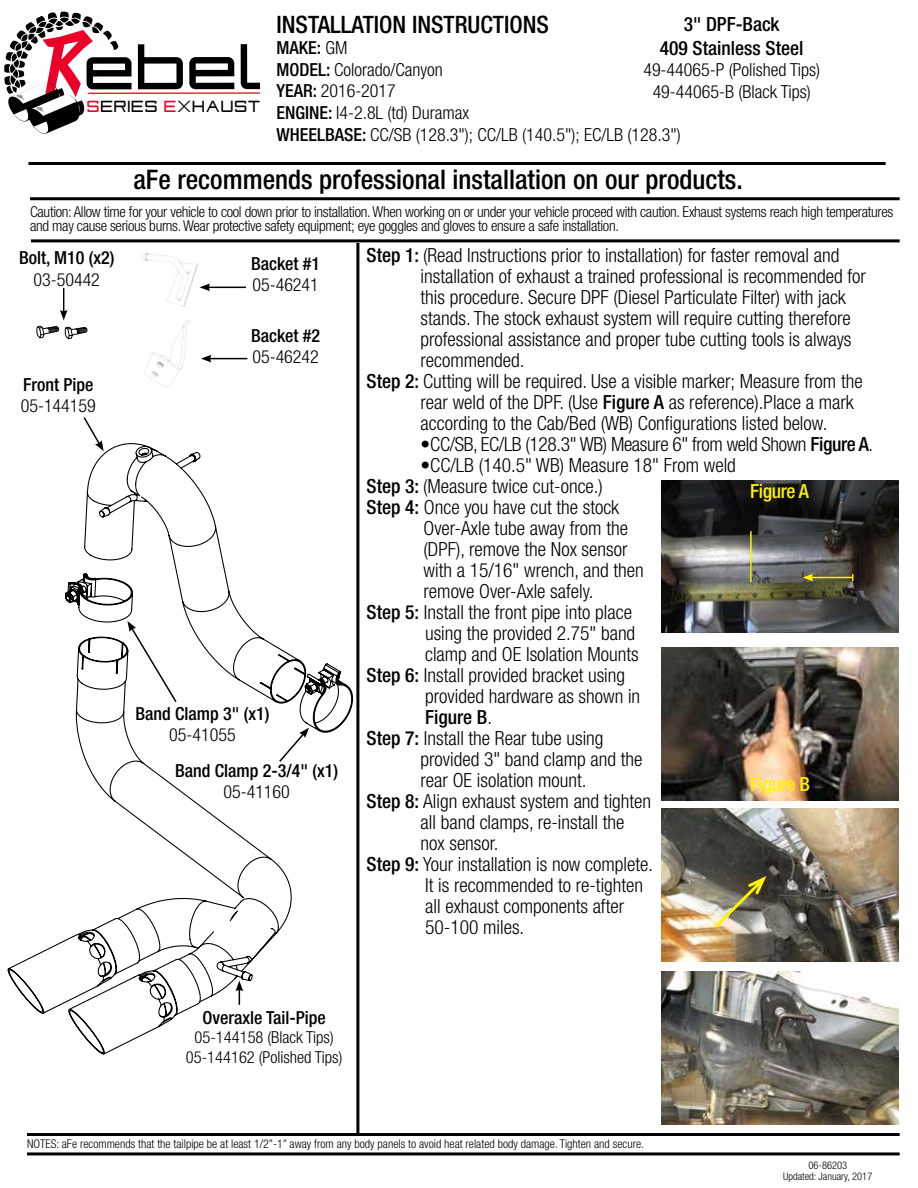
<style>
.page{position:relative;width:918px;height:1188px;background:#fff}
.page>*{position:absolute;margin:0;border:0;box-sizing:border-box;transform-origin:0 0}
.t1{font:102.75px "Blackpool Gothic NBP";color:#000}
.t2{font:500 condensed 27px "Helvetica Neue";color:#000}
.t3{font:25.65px "Blackpool Gothic NBP";letter-spacing:.025em;color:#000}
.t4{font:500 condensed 24px "Helvetica Neue";color:#000}
.t5{font:300 condensed 19.5px "Helvetica Neue";color:#000}
.t6{font:300 condensed 19.5px "Helvetica Neue";letter-spacing:-.02em;color:#000}
.t7{font:500 condensed 19.5px/23.4px "Helvetica Neue";color:#000;text-align:center}
.t8{font:500 condensed 19.5px "Helvetica Neue";letter-spacing:-.02em;color:#fff200}
.t9{font:300 condensed 18px/21.6px "Helvetica Neue";color:#000}
.t10{font:500 condensed 18px "Helvetica Neue";color:#000}
.t11{font:300 condensed 16.5px/19.8px "Helvetica Neue";color:#000;text-align:center}
.t12{font:300 condensed 15px/13.5px "Helvetica Neue";letter-spacing:-.02em;color:#000}
.t13{font:300 condensed 12px "Helvetica Neue";color:#000}
.t14{font:300 condensed 10.5px/10.5px "Helvetica Neue";color:#000;text-align:center}
.s1{color:#eb0029}
.s2{font-weight:500}
.s3{font-weight:300}
</style>
<div class="page">
<svg style="left:7px;top:443px;width:347px;height:612px"></svg>
<hr style="left:30px;top:197px;width:870px;height:3px;background:#000">
<hr style="left:31px;top:239px;width:869px;height:3px;background:#000">
<hr style="left:27px;top:1133px;width:873px;height:3px;background:#000">
<hr style="left:27px;top:1152px;width:873px;height:3px;background:#000">
<svg style="left:82px;top:417px;width:22px;height:34px"></svg>
<hr style="left:28px;top:162px;width:858px;height:3px;background:#000">
<hr style="left:356px;top:243px;width:3px;height:891px;background:#000">
<svg style="left:236px;top:981px;width:7px;height:24px"></svg>
<svg style="left:278px;top:728px;width:31px;height:35px"></svg>
<svg style="left:127px;top:621px;width:51px;height:83px"></svg>
<hr style="left:88px;top:92px;width:172px;height:2px;background:#ec2127">
<svg style="left:4px;top:11px;width:115px;height:123px"></svg>
<hr style="left:208px;top:287px;width:38px;height:1px;background:#000">
<svg style="left:60px;top:288px;width:8px;height:32px"></svg>
<img style="left:111px;top:239px;width:114px;height:67px">
<img style="left:144px;top:306px;width:87px;height:81px">
<img style="left:662px;top:648px;width:237px;height:153px">
<img style="left:662px;top:971px;width:237px;height:153px">
<img style="left:662px;top:480px;width:237px;height:153px">
<hr style="left:750px;top:531px;width:2px;height:51px;background:#fff200">
<hr style="left:811px;top:577px;width:42px;height:1px;background:#fff200">
<svg style="left:803px;top:574px;width:10px;height:7px"></svg>
<img style="left:661px;top:809px;width:237px;height:153px">
<svg style="left:712px;top:873px;width:58px;height:57px;background:#898466"></svg>
<svg style="left:37px;top:326px;width:22px;height:12px"></svg>
<svg style="left:65px;top:327px;width:23px;height:12px"></svg>
<hr style="left:209px;top:358px;width:38px;height:1px;background:#000">
<svg style="left:201px;top:355px;width:10px;height:7px"></svg>
<h1 class="t1" style="left:87px;top:-6px;width:181px">ebel</h1>
<h3 class="t3" style="left:88px;top:88px;width:175px"><span class="s1">S</span>ERIES <span class="s1">E</span>XHAUST</h3>
<p class="t4" style="left:276px;top:10px;width:274px">INSTALLATION INSTRUCTIONS</p>
<p class="t9" style="left:276px;top:37px;width:406px"><span class="s2">MAKE:</span> GM<br><span class="s2">MODEL:</span> Colorado/Canyon<br><span class="s2">YEAR:</span> 2016-2017<br><span class="s2">ENGINE:</span> I4-2.8L (td) Duramax<br><span class="s2">WHEELBASE:</span> CC/SB (128.3"); CC/LB (140.5"); EC/LB (128.3")</p>
<p class="t7" style="left:660px;top:12px;width:145px">3" DPF-Back<br>409 Stainless Steel</p>
<p class="t9" style="left:643px;top:59px;width:178px">49-44065-P (Polished Tips)</p>
<p class="t9" style="left:653px;top:81px;width:160px">49-44065-B (Black Tips)</p>
<h2 class="t2" style="left:133px;top:163px;width:611px">aFe recommends professional installation on our products.</h2>
<p class="t12" style="left:30px;top:205px;width:865px">Caution: Allow time for your vehicle to cool down prior to installation. When working on or under your vehicle proceed with caution. Exhaust systems reach high temperatures and may cause serious burns. Wear protective safety equipment; eye goggles and gloves to ensure a safe installation.</p>
<p class="t10" style="left:19px;top:247px;width:97px">Bolt, M10 (x2)</p>
<p class="t9" style="left:33px;top:268px;width:68px">03-50442</p>
<p class="t10" style="left:23px;top:374px;width:72px">Front Pipe</p>
<p class="t9" style="left:21px;top:395px;width:77px">05-144159</p>
<p class="t10" style="left:251px;top:252px;width:71px">Backet #1</p>
<p class="t9" style="left:252px;top:274px;width:68px">05-46241</p>
<p class="t10" style="left:251px;top:325px;width:71px">Backet #2</p>
<p class="t9" style="left:252px;top:346px;width:68px">05-46242</p>
<p class="t10" style="left:136px;top:702px;width:135px">Band Clamp 3" (x1)</p>
<p class="t9" style="left:169px;top:724px;width:68px">05-41055</p>
<p class="t10" style="left:175px;top:760px;width:164px">Band Clamp 2-3/4" (x1)</p>
<p class="t9" style="left:223px;top:781px;width:68px">05-41160</p>
<p class="t5" style="left:367px;top:243px;width:474px"><span class="s2">Step 1:</span> (Read Instructions prior to installation) for faster removal and</p>
<p class="t5" style="left:421px;top:264px;width:447px">installation of exhaust a trained professional is recommended for</p>
<p class="t5" style="left:421px;top:285px;width:427px">this procedure. Secure DPF (Diesel Particulate Filter) with jack</p>
<p class="t5" style="left:421px;top:306px;width:432px">stands. The stock exhaust system will require cutting therefore</p>
<p class="t5" style="left:421px;top:327px;width:432px">professional assistance and proper tube cutting tools is always</p>
<p class="t5" style="left:421px;top:348px;width:105px">recommended.</p>
<p class="t5" style="left:367px;top:369px;width:498px"><span class="s2">Step 2:</span> Cutting will be required. Use a visible marker; Measure from the</p>
<p class="t5" style="left:421px;top:390px;width:435px">rear weld of the DPF. (Use <span class="s2">Figure A</span> as reference).Place a mark</p>
<p class="t5" style="left:421px;top:411px;width:408px">according to the Cab/Bed (WB) Configurations listed below.</p>
<p class="t6" style="left:421px;top:432px;width:454px">•CC/SB, EC/LB (128.3" WB) Measure 6" from weld Shown <span class="s2">Figure A</span>.</p>
<p class="t5" style="left:421px;top:453px;width:317px">•CC/LB (140.5" WB) Measure 18" From weld</p>
<p class="t5" style="left:367px;top:474px;width:238px"><span class="s2">Step 3:</span> (Measure twice cut-once.)</p>
<p class="t5" style="left:367px;top:495px;width:254px"><span class="s2">Step 4:</span> Once you have cut the stock</p>
<p class="t5" style="left:424px;top:516px;width:206px">Over-Axle tube away from the</p>
<p class="t5" style="left:424px;top:537px;width:205px">(DPF), remove the Nox sensor</p>
<p class="t5" style="left:424px;top:558px;width:222px">with a 15/16" wrench, and then</p>
<p class="t5" style="left:424px;top:579px;width:172px">remove Over-Axle safely.</p>
<p class="t5" style="left:367px;top:600px;width:267px"><span class="s2">Step 5:</span> Install the front pipe into place</p>
<p class="t5" style="left:425px;top:621px;width:212px">using the provided 2.75" band</p>
<p class="t5" style="left:425px;top:642px;width:215px">clamp and OE Isolation Mounts</p>
<p class="t5" style="left:367px;top:663px;width:260px"><span class="s2">Step 6:</span> Install provided bracket using</p>
<p class="t5" style="left:425px;top:684px;width:217px">provided hardware as shown in</p>
<p class="t7" style="left:425px;top:705px;width:69px">Figure B<span class="s3">.</span></p>
<p class="t5" style="left:367px;top:726px;width:239px"><span class="s2">Step 7:</span> Install the Rear tube using</p>
<p class="t5" style="left:421px;top:747px;width:223px">provided 3" band clamp and the</p>
<p class="t5" style="left:421px;top:768px;width:168px">rear OE isolation mount.</p>
<p class="t5" style="left:367px;top:789px;width:286px"><span class="s2">Step 8:</span> Align exhaust system and tighten</p>
<p class="t5" style="left:421px;top:810px;width:205px">all band clamps, re-install the</p>
<p class="t5" style="left:421px;top:831px;width:79px">nox sensor.</p>
<p class="t5" style="left:367px;top:852px;width:288px"><span class="s2">Step 9:</span> Your installation is now complete.</p>
<p class="t5" style="left:425px;top:873px;width:219px">It is recommended to re-tighten</p>
<p class="t5" style="left:425px;top:894px;width:200px">all exhaust components after</p>
<p class="t5" style="left:425px;top:915px;width:101px">50-100 miles.</p>
<p class="t8" style="left:750px;top:479px;width:60px">Figure A</p>
<p class="t8" style="left:750px;top:773px;width:61px">Figure B</p>
<p class="t10" style="left:203px;top:1006px;width:125px">Overaxle Tail-Pipe</p>
<p class="t11" style="left:186px;top:1027px;width:158px">05-144158 (Black Tips)<br>05-144162 (Polished Tips)</p>
<p class="t13" style="left:27px;top:1137px;width:619px">NOTES: aFe recommends that the tailpipe be at least 1/2”-1” away from any body panels to avoid heat related body damage. Tighten and secure.</p>
<p class="t14" style="left:783px;top:1160px;width:91px">06-86203<br>Updated: January, 2017</p>
</div>
